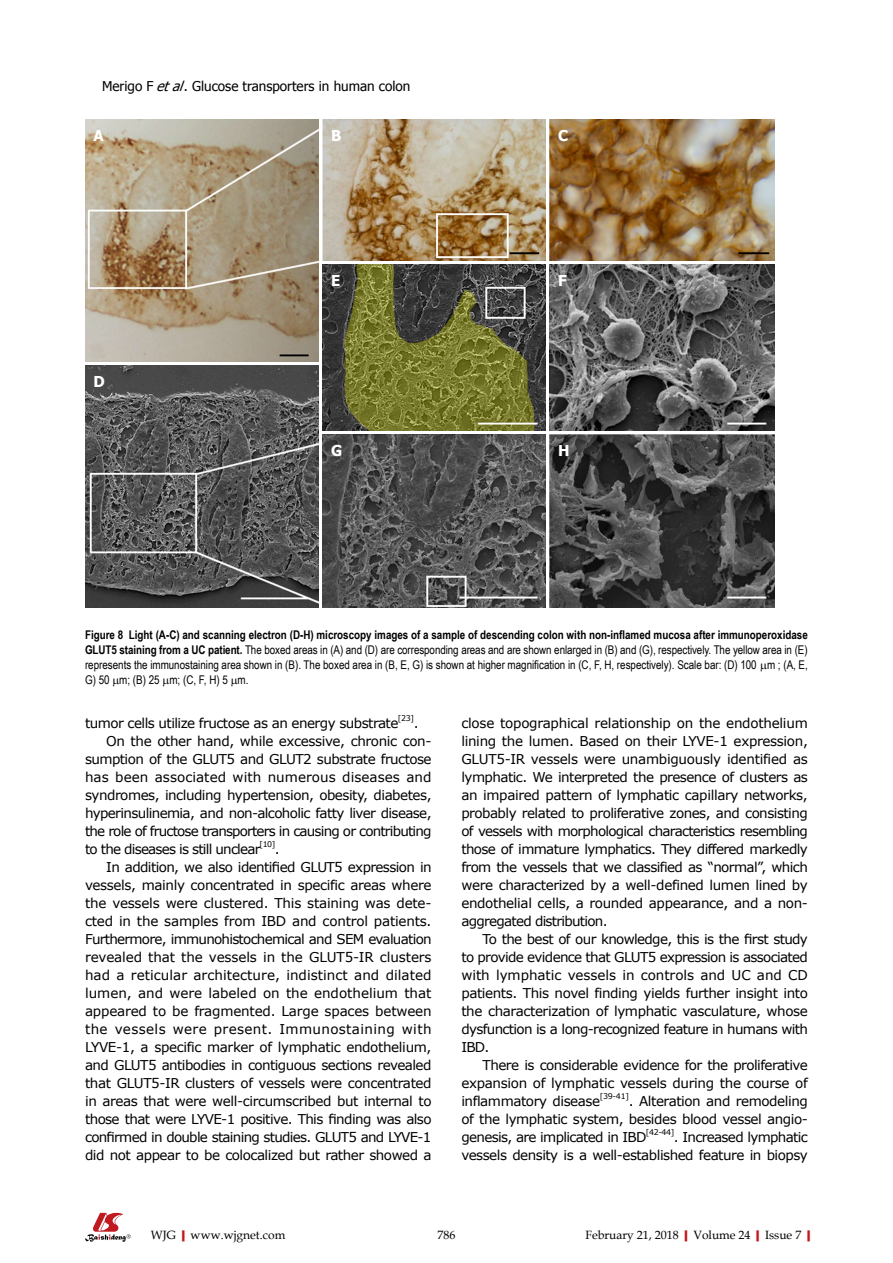
<style>
.page{position:relative;width:893px;height:1263px;background:#fff}
.page>*{position:absolute;margin:0;border:0;box-sizing:border-box;transform-origin:0 0}
.t1{font:700 15px "Tahoma";color:#fff}
.t2{font:13.5px/18px "Verdana";letter-spacing:-.035em;color:#000}
.t3{font:13.5px "Verdana";letter-spacing:-.055em;color:#000}
.t4{font:13.5px "Verdana";letter-spacing:-.015em;color:#000}
.t5{font:13.5px "Verdana";color:#000}
.t6{font:13.5px "Verdana";letter-spacing:-.06em;color:#000}
.t7{font:13.5px "Verdana";letter-spacing:-.01em;color:#000}
.t8{font:13.5px "Tahoma";color:#000}
.t9{font:13.5px "Verdana";letter-spacing:.005em;color:#000}
.t10{font:13.5px "Verdana";letter-spacing:.025em;color:#000}
.t11{font:13.5px "Verdana";letter-spacing:-.005em;color:#000}
.t12{font:12px/15px "Arial Narrow";color:#000;text-align:justify}
.t13{font:12px "Book Antiqua";color:#000}
.t14{font:7.8px "Verdana";letter-spacing:-.045em;color:#000}
.s1{font-style:italic}
.s2{font-weight:700}
.s3{font-weight:700;color:#c01920}
</style>
<div class="page">
<svg style="left:85px;top:1213px;width:46px;height:29px"></svg>
<img style="left:323px;top:265px;width:222px;height:165px">
<img style="left:323px;top:119px;width:222px;height:141px">
<img style="left:550px;top:119px;width:225px;height:141px">
<img style="left:85px;top:365px;width:234px;height:243px">
<img style="left:85px;top:119px;width:233px;height:242px">
<img style="left:323px;top:435px;width:222px;height:173px">
<img style="left:550px;top:265px;width:225px;height:165px">
<img style="left:550px;top:435px;width:225px;height:173px">
<p class="t8" style="left:102px;top:77px;width:310px">Merigo F <span class="s1">etal</span>. Glucose transporters in human colon</p>
<p class="t1" style="left:94px;top:125px;width:12px">A</p>
<p class="t1" style="left:331px;top:125px;width:12px">B</p>
<p class="t1" style="left:558px;top:125px;width:12px">C</p>
<p class="t1" style="left:94px;top:371px;width:13px">D</p>
<p class="t1" style="left:331px;top:270px;width:11px">E</p>
<p class="t1" style="left:558px;top:270px;width:10px">F</p>
<p class="t1" style="left:331px;top:440px;width:13px">G</p>
<p class="t1" style="left:558px;top:440px;width:13px">H</p>
<p class="t12" style="left:85px;top:627px;width:724px"><span class="s2">Figure 8 Light (A-C) and scanning electron (D-H) microscopy images of a sample of descending colon with non-inflamed mucosa after immunoperoxidase GLUT5 staining from a UC patient.</span> The boxed areas in (A) and (D) are corresponding areas and are shown enlarged in (B) and (G), respectively. The yellow area in (E) represents the immunostaining area shown in (B). The boxed area in (B, E, G) is shown at higher magnification in (C, F, H, respectively). Scale bar: (D) 100 m ; (A, E, G) 50 m; (B) 25 m; (C, F, H) 5 m.</p>
<p class="t2" style="left:85px;top:713px;width:315px">tumor cells utilize fructose as an energy substrate</p>
<p class="t14" style="left:398px;top:713px;width:18px">[23]</p>
<p class="t2" style="left:414px;top:713px;width:6px">.</p>
<p class="t2" style="left:106px;top:731px;width:325px">On the other hand, while excessive, chronic con-</p>
<p class="t2" style="left:85px;top:749px;width:348px">sumption of the GLUT5 and GLUT2 substrate fructose</p>
<p class="t9" style="left:85px;top:768px;width:348px">has been associated with numerous diseases and</p>
<p class="t2" style="left:85px;top:785px;width:348px">syndromes, including hypertension, obesity, diabetes,</p>
<p class="t2" style="left:85px;top:803px;width:348px">hyperinsulinemia, and non-alcoholic fatty liver disease,</p>
<p class="t6" style="left:85px;top:822px;width:348px">the role of fructose transporters in causing or contributing</p>
<p class="t6" style="left:85px;top:840px;width:177px">to the diseases is still unclear</p>
<p class="t14" style="left:260px;top:839px;width:17px">[10]</p>
<p class="t2" style="left:275px;top:839px;width:6px">.</p>
<p class="t2" style="left:106px;top:857px;width:327px">In addition, we also identified GLUT5 expression in</p>
<p class="t2" style="left:85px;top:875px;width:348px">vessels, mainly concentrated in specific areas where</p>
<p class="t4" style="left:85px;top:894px;width:346px">the vessels were clustered. This staining was dete-</p>
<p class="t4" style="left:85px;top:912px;width:348px">cted in the samples from IBD and control patients.</p>
<p class="t3" style="left:85px;top:930px;width:348px">Furthermore, immunohistochemical and SEM evaluation</p>
<p class="t7" style="left:85px;top:948px;width:348px">revealed that the vessels in the GLUT5-IR clusters</p>
<p class="t5" style="left:85px;top:966px;width:348px">had a reticular architecture, indistinct and dilated</p>
<p class="t5" style="left:85px;top:984px;width:348px">lumen, and were labeled on the endothelium that</p>
<p class="t4" style="left:85px;top:1002px;width:348px">appeared to be fragmented. Large spaces between</p>
<p class="t10" style="left:85px;top:1020px;width:348px">the vessels were present. Immunostaining with</p>
<p class="t2" style="left:85px;top:1037px;width:348px">LYVE-1, a specific marker of lymphatic endothelium,</p>
<p class="t2" style="left:85px;top:1055px;width:348px">and GLUT5 antibodies in contiguous sections revealed</p>
<p class="t2" style="left:85px;top:1073px;width:348px">that GLUT5-IR clusters of vessels were concentrated</p>
<p class="t2" style="left:85px;top:1091px;width:348px">in areas that were well-circumscribed but internal to</p>
<p class="t2" style="left:85px;top:1109px;width:348px">those that were LYVE-1 positive. This finding was also</p>
<p class="t3" style="left:85px;top:1128px;width:348px">confirmed in double staining studies. GLUT5 and LYVE-1</p>
<p class="t2" style="left:85px;top:1145px;width:348px">did not appear to be colocalized but rather showed a</p>
<p class="t2" style="left:461px;top:713px;width:348px">close topographical relationship on the endothelium</p>
<p class="t2" style="left:461px;top:731px;width:348px">lining the lumen. Based on their LYVE-1 expression,</p>
<p class="t2" style="left:461px;top:749px;width:348px">GLUT5-IR vessels were unambiguously identified as</p>
<p class="t2" style="left:461px;top:767px;width:348px">lymphatic. We interpreted the presence of clusters as</p>
<p class="t2" style="left:461px;top:785px;width:348px">an impaired pattern of lymphatic capillary networks,</p>
<p class="t2" style="left:461px;top:803px;width:348px">probably related to proliferative zones, and consisting</p>
<p class="t3" style="left:461px;top:822px;width:348px">of vessels with morphological characteristics resembling</p>
<p class="t2" style="left:461px;top:839px;width:348px">those of immature lymphatics. They differed markedly</p>
<p class="t2" style="left:461px;top:857px;width:348px">from the vessels that we classified as “normal”, which</p>
<p class="t2" style="left:461px;top:875px;width:348px">were characterized by a well-defined lumen lined by</p>
<p class="t2" style="left:461px;top:893px;width:348px">endothelial cells, a rounded appearance, and a non-</p>
<p class="t3" style="left:461px;top:912px;width:148px">aggregated distribution.</p>
<p class="t2" style="left:483px;top:929px;width:327px">To the best of our knowledge, this is the first study</p>
<p class="t2" style="left:461px;top:947px;width:348px">to provide evidence that GLUT5 expression is associated</p>
<p class="t11" style="left:461px;top:966px;width:348px">with lymphatic vessels in controls and UC and CD</p>
<p class="t2" style="left:461px;top:983px;width:348px">patients. This novel finding yields further insight into</p>
<p class="t2" style="left:461px;top:1001px;width:348px">the characterization of lymphatic vasculature, whose</p>
<p class="t2" style="left:461px;top:1019px;width:348px">dysfunction is a long-recognized feature in humans with</p>
<p class="t2" style="left:461px;top:1037px;width:29px">IBD.</p>
<p class="t2" style="left:483px;top:1055px;width:327px">There is considerable evidence for the proliferative</p>
<p class="t2" style="left:461px;top:1073px;width:348px">expansion of lymphatic vessels during the course of</p>
<p class="t2" style="left:461px;top:1091px;width:140px">inflammatory disease</p>
<p class="t14" style="left:600px;top:1091px;width:31px">[39-41]</p>
<p class="t2" style="left:461px;top:1091px;width:348px;text-indent:167px">. Alteration and remodeling of the lymphatic system, besides blood vessel angio&shy;genesis, are implicated in IBD</p>
<p class="t14" style="left:646px;top:1127px;width:30px">[42-44]</p>
<p class="t2" style="left:461px;top:1127px;width:348px;text-align:right">. Increased lymphatic<br>vessels density is a well-established feature in biopsy</p>
<p class="t13" style="left:151px;top:1226px;width:136px">WJG<span class="s3">|</span>www.wjgnet.com</p>
<p class="t13" style="left:437px;top:1226px;width:19px">786</p>
<p class="t13" style="left:585px;top:1226px;width:232px">February 21, 2018<span class="s3">|</span>Volume 24<span class="s3">|</span>Issue 7<span class="s3">|</span></p>
</div>
